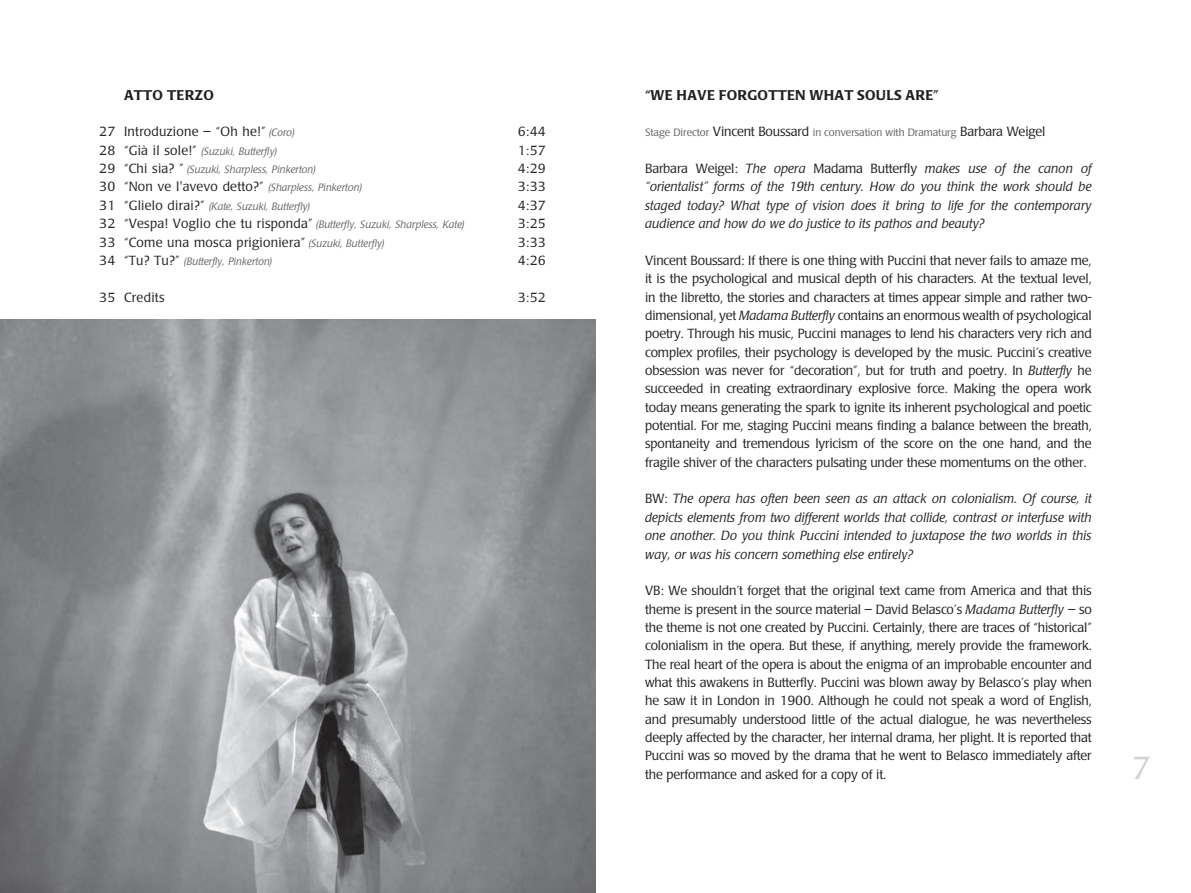
<style>
.page{position:relative;width:1191px;height:893px;background:#fff}
.page>*{position:absolute;margin:0;border:0;box-sizing:border-box;transform-origin:0 0}
.t1{font:300 31.5px "Poppl Laudatio";color:#d1d2d4}
.t2{font:500 14px "Poppl Laudatio";letter-spacing:.02em;color:#231f20}
.t3{font:300 13.12px/18.4px "Poppl Laudatio";letter-spacing:-.01em;color:#231f20;text-align:justify}
.t4{font:italic 300 13.12px/18.4px "Poppl Laudatio";color:#231f20;text-align:justify}
.t5{font:300 13.12px "Poppl Laudatio";letter-spacing:.02em;color:#231f20}
.t6{font:italic 300 10.5px "Poppl Laudatio";color:#636366}
.t7{font:300 10.5px "Poppl Laudatio";color:#636366}
.s1{font-style:italic;font-size:10.5px;color:#636366}
.s2{font-style:normal;font-size:13.12px;color:#231f20}
.s3{font-size:13.12px;color:#231f20}
.s4{font-style:normal}
.s5{font-style:italic}
</style>
<div class="page">
<img style="left:0;top:320px;width:595px;height:573px">
<p class="t2" style="left:124px;top:87px;width:91px">ATTO TERZO</p>
<p class="t5" style="left:99px;top:125px;width:197px">27 Introduzione – “Oh he!” <span class="s1">(Coro)</span></p>
<p class="t3" style="left:518px;top:123px;width:30px">6:44</p>
<p class="t6" style="left:99px;top:145px;width:179px"><span class="s2">28 “Già il sole!”</span> (Suzuki, Butterfly)</p>
<p class="t3" style="left:518px;top:141px;width:30px">1:57</p>
<p class="t6" style="left:99px;top:163px;width:218px"><span class="s2">29 “Chi sia? ”</span> (Suzuki, Sharpless, Pinkerton)</p>
<p class="t3" style="left:518px;top:160px;width:30px">4:29</p>
<p class="t5" style="left:99px;top:180px;width:264px">30 “Non ve l'avevo detto?” <span class="s1">(Sharpless, Pinkerton)</span></p>
<p class="t3" style="left:518px;top:178px;width:30px">3:33</p>
<p class="t6" style="left:99px;top:200px;width:212px"><span class="s2">31 “Glielo dirai?”</span> (Kate, Suzuki, Butterfly)</p>
<p class="t3" style="left:518px;top:196px;width:30px">4:37</p>
<p class="t6" style="left:99px;top:218px;width:367px"><span class="s2">32 “Vespa! Voglio che tu risponda”</span> (Butterfly, Suzuki, Sharpless, Kate)</p>
<p class="t3" style="left:518px;top:215px;width:30px">3:25</p>
<p class="t5" style="left:99px;top:235px;width:287px">33 “Come una mosca prigioniera” <span class="s1">(Suzuki, Butterfly)</span></p>
<p class="t3" style="left:518px;top:233px;width:30px">3:33</p>
<p class="t6" style="left:99px;top:255px;width:175px"><span class="s2">34 “Tu? Tu?”</span> (Butterfly, Pinkerton)</p>
<p class="t3" style="left:518px;top:251px;width:30px">4:26</p>
<p class="t5" style="left:99px;top:290px;width:67px">35 Credits</p>
<p class="t3" style="left:518px;top:288px;width:30px">3:52</p>
<p class="t2" style="left:645px;top:87px;width:295px">“WE HAVE FORGOTTEN WHAT SOULS ARE”</p>
<p class="t7" style="left:645px;top:127px;width:402px">Stage Director <span class="s3">Vincent Boussard</span> in conversation with Dramaturg <span class="s3">Barbara Weigel</span></p>
<p class="t4" style="left:645px;top:160px;width:448px"><span class="s4">Barbara Weigel:</span> The opera <span class="s4">Madama Butterfly</span> makes use of the canon of “orientalist” forms of the 19th century. How do you think the work should be staged today? What type of vision does it bring to life for the contemporary audience and how do we do justice to its pathos and beauty?</p>
<p class="t3" style="left:645px;top:251px;width:448px">Vincent Boussard: If there is one thing with Puccini that never fails to amaze me, it is the psychological and musical depth of his characters. At the textual level, in the libretto, the stories and characters at times appear simple and rather two&shy;dimensional, yet <span class="s5">Madama Butterfly</span> contains an enormous wealth of psychological poetry. Through his music, Puccini manages to lend his characters very rich and complex profiles, their psychology is developed by the music. Puccini’s creative obsession was never for “decoration”, but for truth and poetry. In <span class="s5">Butterfly</span> he succeeded in creating extraordinary explosive force. Making the opera work today means generating the spark to ignite its inherent psychological and poetic potential. For me, staging Puccini means finding a balance between the breath, spontaneity and tremendous lyricism of the score on the one hand, and the fragile shiver of the characters pulsating under these momentums on the other.</p>
<p class="t4" style="left:645px;top:490px;width:448px"><span class="s4">BW:</span> The opera has often been seen as an attack on colonialism. Of course, it depicts elements from two different worlds that collide, contrast or interfuse with one another. Do you think Puccini intended to juxtapose the two worlds in this way, or was his concern something else entirely?</p>
<p class="t3" style="left:645px;top:582px;width:448px">VB: We shouldn’t forget that the original text came from America and that this theme is present in the source material – David Belasco’s <span class="s5">Madama Butterfly</span> – so the theme is not one created by Puccini. Certainly, there are traces of “historical” colonialism in the opera. But these, if anything, merely provide the framework.<br>The real heart of the opera is about the enigma of an improbable encounter and what this awakens in Butterfly. Puccini was blown away by Belasco’s play when he saw it in London in 1900. Although he could not speak a word of English, and presumably understood little of the actual dialogue, he was nevertheless deeply affected by the character, her internal drama, her plight. It is reported that Puccini was so moved by the drama that he went to Belasco immediately after the performance and asked for a copy of it.</p>
<h1 class="t1" style="left:1131px;top:750px;width:21px">7</h1>
</div>
